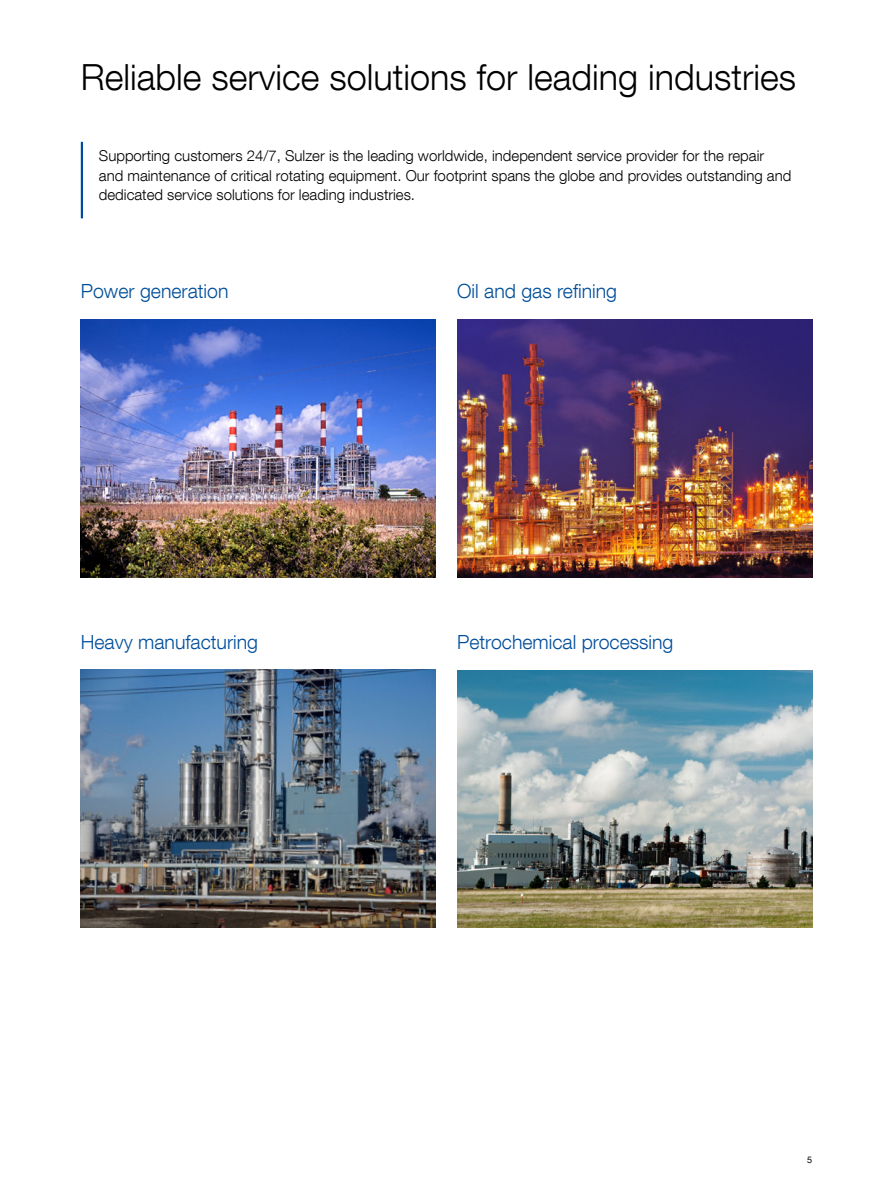
<style>
.page{position:relative;width:893px;height:1191px;background:#fff}
.page>*{position:absolute;margin:0;border:0;box-sizing:border-box;transform-origin:0 0}
.t1{font:300 36px "Helvetica Neue LT Com";color:#000}
.Subtitle_blue{font:300 19.5px "Helvetica Neue LT Com";color:#004e9b}
.Body_text{font:300 15px/19.5px "Helvetica Neue LT Com";color:#000}
.t2{font:9px "Helvetica Neue LT Com";color:#000}
</style>
<div class="page">
<hr style="left:81px;top:142px;width:2px;height:76px;background:#004e9b">
<img style="left:457px;top:670px;width:355px;height:257px">
<img style="left:457px;top:319px;width:355px;height:258px">
<img style="left:81px;top:319px;width:355px;height:258px">
<img style="left:81px;top:669px;width:355px;height:258px">
<p class="t1" style="left:81px;top:55px;width:717px">Reliable service solutions for leading industries</p>
<p class="Body_text" style="left:99px;top:146px;width:694px">Supporting customers 24/7, Sulzer is the leading worldwide, independent service provider for the repair and maintenance of critical rotating equipment. Our footprint spans the globe and provides outstanding and dedicated service solutions for leading industries.</p>
<p class="Subtitle_blue" style="left:81px;top:279px;width:149px">Power generation</p>
<p class="Subtitle_blue" style="left:457px;top:279px;width:162px">Oil and gas refining</p>
<p class="Subtitle_blue" style="left:81px;top:630px;width:179px">Heavy manufacturing</p>
<p class="Subtitle_blue" style="left:457px;top:630px;width:218px">Petrochemical processing</p>
<p class="t2" style="left:807px;top:1154px;width:7px">5</p>
</div>
